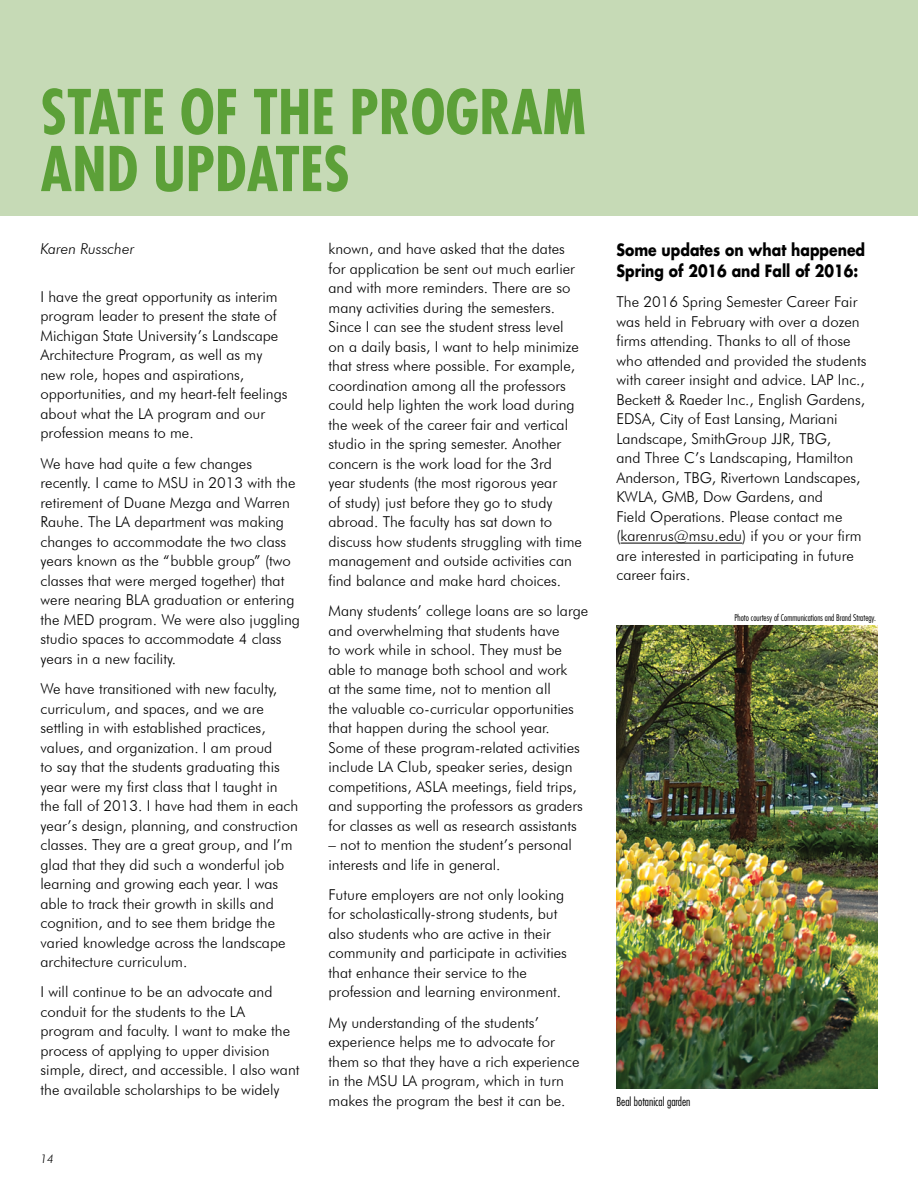
<style>
.page{position:relative;width:918px;height:1188px;background:#fff}
.page>*{position:absolute;margin:0;border:0;box-sizing:border-box;transform-origin:0 0}
.cutline{font:700 condensed 60px "Futura";color:#5ca038}
.Body_copy{font:700 16.5px/21px "Futura";color:#000;scale:.85 1}
.Body_copy-2{font:300 15px/19.5px "Futura BT";color:#000}
.cutline-2{font:italic 300 15px "Futura BT";color:#000}
.t1{font:300 condensed 12px "Futura";color:#000}
.t2{font:italic 300 12px "Futura BT";color:#000}
.t3{font:300 condensed 9px "Futura";color:#000}
.s1{color:#c6dab6}
.s2{color:#fff}
</style>
<div class="page">
<div style="left:0;top:0;width:918px;height:216px;background:#c6dab6"></div>
<hr style="left:621px;top:543px;width:121px;height:1px;background:#000">
<img style="left:616px;top:625px;width:262px;height:464px">
<p class="cutline" style="left:40px;top:75px;width:547px">STATE OF THE PROGRAM</p>
<p class="cutline" style="left:40px;top:132px;width:326px">AND UPDATES<span class="s1">.</span></p>
<p class="cutline-2" style="left:40px;top:240px;width:98px">Karen Russcher<span class="s2">.</span></p>
<p class="Body_copy-2" style="left:40px;top:287px;width:249px">I have the great opportunity as interim program leader to present the state of Michigan State University’s Landscape Architecture Program, as well as my new role, hopes and aspirations, opportunities, and my heart-felt feelings about what the LA program and our profession means to me.</p>
<p class="Body_copy-2" style="left:40px;top:454px;width:261px">We have had quite a few changes recently. I came to MSU in 2013 with the retirement of Duane Mezga and Warren Rauhe. The LA department was making changes to accommodate the two class years known as the “bubble group” (two classes that were merged together) that were nearing BLA graduation or entering the MED program. We were also juggling studio spaces to accommodate 4 class years in a new facility.</p>
<p class="Body_copy-2" style="left:40px;top:679px;width:259px">We have transitioned with new faculty, curriculum, and spaces, and we are settling in with established practices, values, and organization. I am proud<br>to say that the students graduating this year were my first class that I taught in the fall of 2013. I have had them in each year’s design, planning, and construction classes. They are a great group, and I’m glad that they did such a wonderful job learning and growing each year. I was able to track their growth in skills and cognition, and to see them bridge the varied knowledge across the landscape architecture curriculum.</p>
<p class="Body_copy-2" style="left:40px;top:982px;width:261px">I will continue to be an advocate and conduit for the students to the LA program and faculty. I want to make the process of applying to upper division simple, direct, and accessible. I also want the available scholarships to be widely</p>
<p class="t2" style="left:40px;top:1151px;width:15px">14</p>
<p class="Body_copy-2" style="left:328px;top:239px;width:255px">known, and have asked that the dates for application be sent out much earlier and with more reminders. There are so many activities during the semesters.<br>Since I can see the student stress level on a daily basis, I want to help minimize that stress where possible. For example, coordination among all the professors could help lighten the work load during the week of the career fair and vertical studio in the spring semester. Another concern is the work load for the 3rd year students (the most rigorous year<br>of study) just before they go to study abroad. The faculty has sat down to discuss how students struggling with time management and outside activities can find balance and make hard choices.</p>
<p class="Body_copy-2" style="left:328px;top:601px;width:261px">Many students’ college loans are so large and overwhelming that students have<br>to work while in school. They must be able to manage both school and work<br>at the same time, not to mention all<br>the valuable co-curricular opportunities that happen during the school year.<br>Some of these program-related activities include LA Club, speaker series, design competitions, ASLA meetings, field trips, and supporting the professors as graders for classes as well as research assistants</p>
<p class="Body_copy-2" style="left:328px;top:835px;width:245px">– not to mention the student’s personal interests and life in general.</p>
<p class="Body_copy-2" style="left:328px;top:885px;width:240px">Future employers are not only looking for scholastically-strong students, but also students who are active in their community and participate in activities that enhance their service to the profession and learning environment.</p>
<p class="Body_copy-2" style="left:328px;top:1013px;width:252px">My understanding of the students’ experience helps me to advocate for them so that they have a rich experience in the MSU LA program, which in turn makes the program the best it can be.</p>
<p class="Body_copy" style="left:616px;top:239px;width:294px">Some updates on what happened<br>Spring of 2016 and Fall of 2016:</p>
<p class="Body_copy-2" style="left:616px;top:292px;width:251px">The 2016 Spring Semester Career Fair was held in February with over a dozen firms attending. Thanks to all of those who attended and provided the students with career insight and advice. LAP Inc., Beckett &amp; Raeder Inc., English Gardens, EDSA, City of East Lansing, Mariani Landscape, SmithGroup JJR, TBG,<br>and Three C’s Landscaping, Hamilton Anderson, TBG, Rivertown Landscapes, KWLA, GMB, Dow Gardens, and<br>Field Operations. Please contact me (karenrus@msu.edu) if you or your firm are interested in participating in future career fairs.</p>
<p class="t3" style="left:734px;top:612px;width:143px">Photo courtesy of Communications and Brand Strategy.</p>
<p class="t1" style="left:616px;top:1094px;width:76px">Beal botanical garden</p>
</div>
